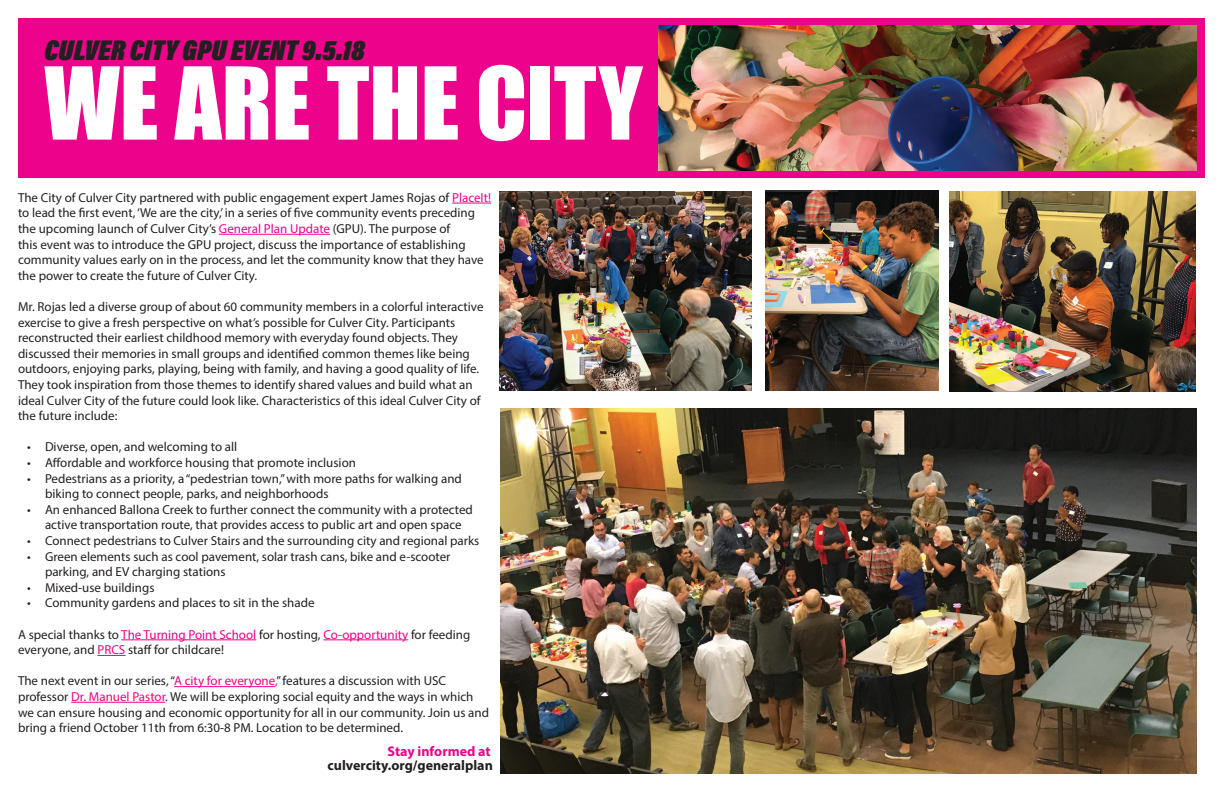
<style>
.page{position:relative;width:1224px;height:792px;background:#fff}
.page>*{position:absolute;margin:0;border:0;box-sizing:border-box;transform-origin:0 0}
.t1{font:92.7px "Impact";color:#fff}
.t2{font:italic 900 29px "Acumin Pro Cond";color:#231f20}
.t3{font:700 14px "Myriad Pro";color:#231f20}
.t4{font:700 14px "Myriad Pro";color:#ed028c}
.t5{font:13px/15.6px "Myriad Pro";color:#231f20}
.s1{color:#ed028c}
</style>
<div class="page">
<div style="left:18px;top:18px;width:1188px;height:160px;background:#ed028c"></div>
<img style="left:500px;top:191px;width:252px;height:199px">
<img style="left:765px;top:191px;width:173px;height:199px">
<img style="left:950px;top:192px;width:245px;height:199px">
<img style="left:501px;top:408px;width:695px;height:366px">
<hr style="left:452px;top:203px;width:39px;height:1px;background:#ed028c">
<hr style="left:219px;top:234px;width:111px;height:1px;background:#ed028c">
<hr style="left:121px;top:640px;width:135px;height:1px;background:#ed028c">
<hr style="left:323px;top:640px;width:85px;height:1px;background:#ed028c">
<svg style="left:97px;top:655px;width:28px;height:1px"></svg>
<hr style="left:174px;top:686px;width:101px;height:1px;background:#ed028c">
<hr style="left:71px;top:702px;width:94px;height:1px;background:#ed028c">
<img style="left:659px;top:26px;width:537px;height:145px">
<p class="t2" style="left:44px;top:31px;width:322px">CULVER CITY GPU EVENT 9.5.18</p>
<h1 class="t1" style="left:44px;top:31px;width:600px">WE ARE THE CITY</h1>
<p class="t5" style="left:18px;top:189px;width:475px">The City of Culver City partnered with public engagement expert James Rojas of <span class="s1">PlaceIt! </span>to lead the first event, ‘We are the city,’ in a series of five community events preceding the upcoming launch of Culver City’s <span class="s1">General Plan Update</span> (GPU). The purpose of<br>this event was to introduce the GPU project, discuss the importance of establishing community values early on in the process, and let the community know that they have the power to create the future of Culver City.</p>
<p class="t5" style="left:18px;top:299px;width:467px">Mr. Rojas led a diverse group of about 60 community members in a colorful interactive exercise to give a fresh perspective on what’s possible for Culver City. Participants reconstructed their earliest childhood memory with everyday found objects. They discussed their memories in small groups and identified common themes like being outdoors, enjoying parks, playing, being with family, and having a good quality of life.<br>They took inspiration from those themes to identify shared values and build what an ideal Culver City of the future could look like. Characteristics of this ideal Culver City of the future include:</p>
<p class="t5" style="left:27px;top:439px;width:212px">• Diverse, open, and welcoming to all</p>
<p class="t5" style="left:27px;top:455px;width:331px">• Affordable and workforce housing that promote inclusion</p>
<p class="t5" style="left:45px;top:470px;width:418px;text-indent:-18px">• Pedestrians as a priority, a “pedestrian town,” with more paths for walking and biking to connect people, parks, and neighborhoods</p>
<p class="t5" style="left:27px;top:501px;width:447px;text-align:center">• An enhanced Ballona Creek to further connect the community with a protected active transportation route, that provides access to public art and open space</p>
<p class="t5" style="left:27px;top:533px;width:454px">• Connect pedestrians to Culver Stairs and the surrounding city and regional parks</p>
<p class="t5" style="left:45px;top:548px;width:407px;text-indent:-18px">• Green elements such as cool pavement, solar trash cans, bike and e-scooter parking, and EV charging stations</p>
<p class="t5" style="left:27px;top:579px;width:129px">• Mixed-use buildings</p>
<p class="t5" style="left:27px;top:595px;width:289px">• Community gardens and places to sit in the shade</p>
<p class="t5" style="left:18px;top:626px;width:454px">A special thanks to <span class="s1">The Turning Point School</span> for hosting, <span class="s1">Co-opportunity</span> for feeding everyone, and <span class="s1">PRCS</span> staff for childcare!</p>
<p class="t5" style="left:18px;top:673px;width:473px">The next event in our series, “<span class="s1">A city for everyone,</span>” features a discussion with USC professor <span class="s1">Dr. Manuel Pastor</span>. We will be exploring social equity and the ways in which we can ensure housing and economic opportunity for all in our community. Join us and bring a friend October 11th from 6:30-8 PM. Location to be determined.</p>
<p class="t4" style="left:388px;top:742px;width:105px">Stay informed at</p>
<p class="t3" style="left:328px;top:756px;width:167px">culvercity.org/generalplan</p>
</div>
